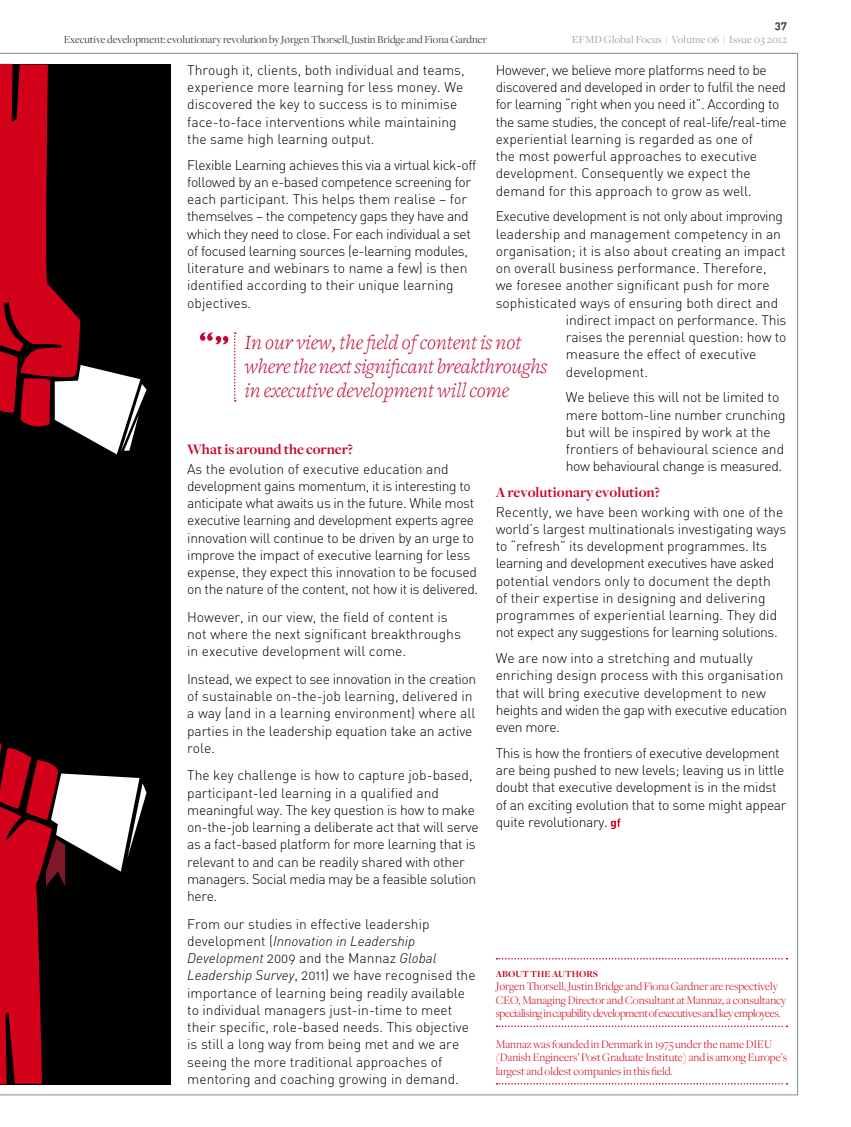
<style>
.page{position:relative;width:851px;height:1127px;background:#fff}
.page>*{position:absolute;margin:0;border:0;box-sizing:border-box;transform-origin:0 0}
.t1{font:italic 300 21px/24px "Freight Text";color:#c50531}
.t2{font:700 15px "Freight Disp";color:#c50531}
.t3{font:13.8px/17.2px "DIN Light Alternate";color:#000}
.t4{font:13.8px/17.2px "DIN Light Alternate";letter-spacing:-.03em;color:#000}
.t5{font:13.8px/17.2px "DIN Light Alternate";letter-spacing:-.02em;color:#000}
.t6{font:italic 300 13.8px/17.2px "DINOT";color:#000}
.t7{font:300 12px/13.5px "Freight Disp";color:#c90019}
.t8{font:11.25px "Freight Disp";color:#3e3d40}
.t9{font:11.25px "Freight Disp";letter-spacing:.02em;color:#9c9e9f}
.t10{font:11.25px "DIN Bold Alternate";color:#3e3d40}
.t11{font:700 9.75px "Freight Disp";letter-spacing:.01em;color:#c90019}
.s1{font-family:"DIN Light Alternate";font-weight:400;font-style:normal}
.s2{font-family:"DINOT";font-weight:300;font-style:italic}
</style>
<div class="page">
<svg style="left:610px;top:818px;width:10px;height:11px"></svg>
<div style="left:0;top:64px;width:170px;height:1020px;background:#000"></div>
<svg style="left:234px;top:332px;width:2px;height:69px"></svg>
<svg style="left:200px;top:332px;width:28px;height:12px"></svg>
<svg style="left:496px;top:958px;width:291px;height:1px"></svg>
<svg style="left:496px;top:1025px;width:291px;height:2px"></svg>
<svg style="left:496px;top:1083px;width:291px;height:1px"></svg>
<svg style="left:0;top:743px;width:146px;height:341px"></svg>
<svg style="left:0;top:64px;width:146px;height:390px"></svg>
<p class="t8" style="left:64px;top:33px;width:424px">Executive development: evolutionary revolution by Jørgen Thorsell, Justin Bridge and Fiona Gardner</p>
<p class="t10" style="left:774px;top:18px;width:14px">37</p>
<p class="t9" style="left:572px;top:33px;width:217px">EFMD Global Focus | Volume 06 | Issue 03 2012</p>
<p class="t4" style="left:495px;top:61px;width:292px">H owever, we believe more platforms need to be discovered and developed in order to fulfil the need for learning “right when you need it”. According to the same studies, the concept of real-life/real-time experiential learning is regarded as one of<br>the most powerful approaches to executive development. Consequently we expect the demand for this approach to grow as well.</p>
<p class="t4" style="left:495px;top:208px;width:289px">Executive development is not only about improving</p>
<p class="t3" style="left:495px;top:225px;width:287px">leadership and management competency in an</p>
<p class="t3" style="left:495px;top:242px;width:291px">organisation; it is also about creating an impact</p>
<p class="t3" style="left:495px;top:259px;width:272px">on overall business performance. Therefore,</p>
<p class="t3" style="left:495px;top:277px;width:276px">we foresee another significant push for more</p>
<p class="t3" style="left:495px;top:294px;width:284px">sophisticated ways of ensuring both direct and</p>
<p class="t3" style="left:565px;top:311px;width:222px">indirect impact on performance. This</p>
<p class="t3" style="left:565px;top:328px;width:222px">raises the perennial question: how to</p>
<p class="t3" style="left:565px;top:346px;width:192px">measure the effect of executive</p>
<p class="t3" style="left:565px;top:363px;width:84px">development.</p>
<p class="t3" style="left:565px;top:389px;width:221px">We believe this will not be limited to mere bottom-line number crunching but will be inspired by work at the frontiers of behavioural science and how behavioural change is measured.</p>
<p class="t2" style="left:495px;top:484px;width:166px">A revolutionary evolution?</p>
<p class="t3" style="left:495px;top:503px;width:292px">Recently, we have been working with one of the world’s largest multinationals investigating ways to “refresh” its development programmes. Its learning and development executives have asked potential vendors only to document the depth<br>of their expertise in designing and delivering programmes of experiential learning. They did not expect any suggestions for learning solutions.</p>
<p class="t3" style="left:495px;top:649px;width:293px">We are now into a stretching and mutually enriching design process with this organisation that will bring executive development to new heights and widen the gap with executive education even more.</p>
<p class="t5" style="left:495px;top:744px;width:292px">This is how the frontiers of executive development are being pushed to new levels; leaving us in little doubt that executive development is in the midst of an exciting evolution that to some might appear quite revolutionary.</p>
<p class="t3" style="left:187px;top:61px;width:279px">Through it, clients, both individual and teams, experience more learning for less money. We discovered the key to success is to minimise face-to-face interventions while maintaining the same high learning output.</p>
<p class="t4" style="left:187px;top:156px;width:291px">Flexible Learning achieves this via a virtual kick-off followed by an e-based competence screening for each participant. This helps them realise – for themselves – the competency gaps they have and which they need to close. For each individual a set of focused learning sources (e-learning modules, literature and webinars to name a few) is then identified according to their unique learning objectives.</p>
<h1 class="t1" style="left:244px;top:330px;width:304px">In our view, the field of content is not where the next significant breakthroughs in executive development will come</h1>
<p class="t2" style="left:187px;top:441px;width:167px">What is around the corner?</p>
<p class="t4" style="left:187px;top:460px;width:292px">As the evolution of executive education and development gains momentum, it is interesting to anticipate what awaits us in the future. While most executive learning and development experts agree innovation will continue to be driven by an urge to improve the impact of executive learning for less expense, they expect this innovation to be focused on the nature of the content, not how it is delivered.</p>
<p class="t3" style="left:187px;top:608px;width:275px">H owever, in our view, the field of content is not where the next significant breakthroughs in executive development will come.</p>
<p class="t3" style="left:187px;top:670px;width:290px">Instead, we expect to see innovation in the creation of sustainable on-the-job learning, delivered in a way (and in a learning environment) where all parties in the leadership equation take an active role.</p>
<p class="t5" style="left:187px;top:766px;width:293px">The key challenge is how to capture job-based, participant-led learning in a qualified and meaningful way. The key question is how to make on-the-job learning a deliberate act that will serve as a fact-based platform for more learning that is relevant to and can be readily shared with other managers. Social media may be a feasible solution here.</p>
<p class="t3" style="left:187px;top:915px;width:244px">From our studies in effective leadership</p>
<p class="t6" style="left:187px;top:931px;width:251px"><span class="s1">development (</span>Innovation in Leadership<br>Development <span class="s1">2009 and the M annaz</span> Global</p>
<p class="t3" style="left:187px;top:966px;width:290px"><span class="s2">Leadership Survey</span>, 2011) we have recognised the importance of learning being readily available to individual managers just-in-time to meet their specific, role-based needs. This objective is still a long way from being met and we are seeing the more traditional approaches of mentoring and coaching growing in demand.</p>
<p class="t11" style="left:495px;top:968px;width:104px">ABOUT THE AUTHORS</p>
<p class="t7" style="left:495px;top:980px;width:292px">Jørgen Thorsell, Justin Bridge and Fiona Gardner are respectively<br>CEO, Managing Director and Consultant at Mannaz, a consultancy specialising in capability development of executives and key employees.</p>
<p class="t7" style="left:495px;top:1037px;width:293px">Mannaz was founded in Denmark in 1975 under the name DIEU (Danish Engineers’ Post Graduate Institute) and is among Europe’s largest and oldest companies in this field.</p>
</div>
